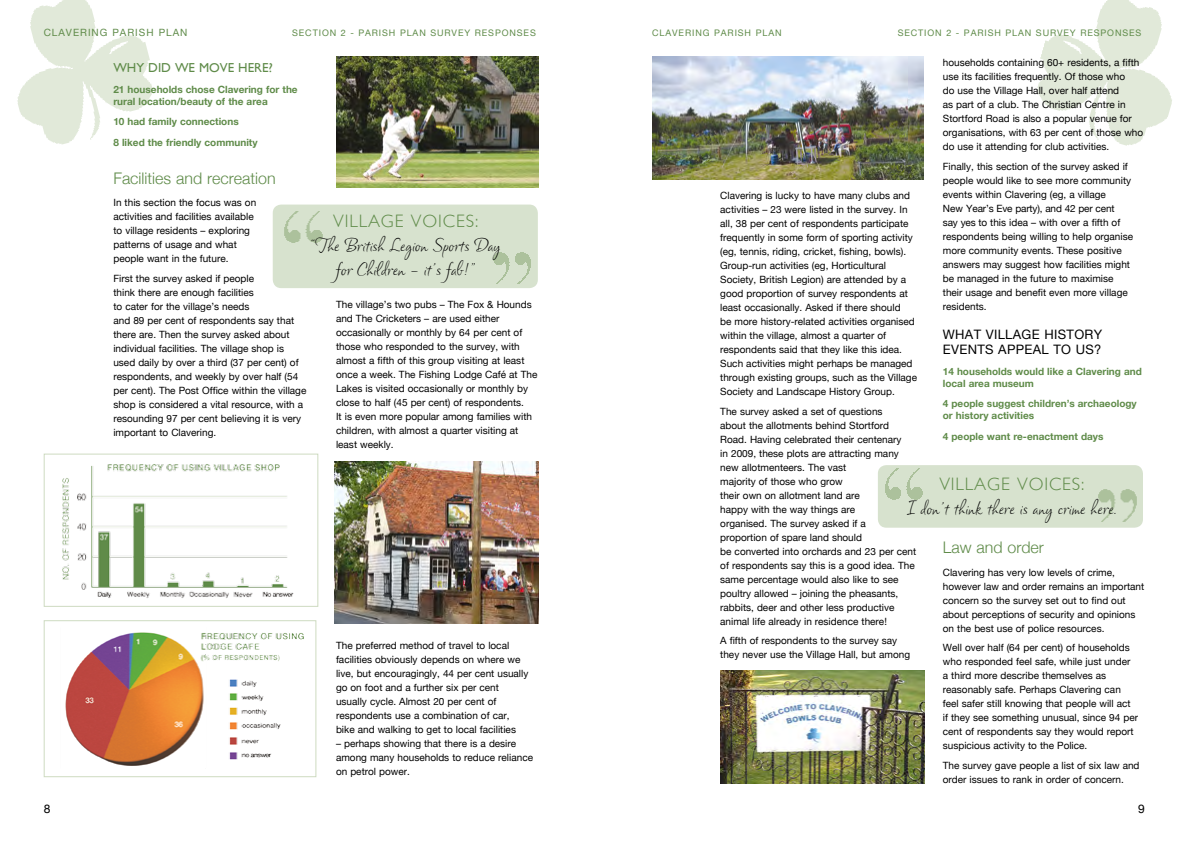
<style>
.page{position:relative;width:1191px;height:842px;background:#fff}
.page>*{position:absolute;margin:0;border:0;box-sizing:border-box;transform-origin:0 0}
.t1{font:18px/24px "Clarissa";color:#000;text-align:center}
.t2{font:300 18px "Gill Sans";letter-spacing:.05em;color:#5f8b49}
.t3{font:300 16px "Helvetica Neue";color:#5f8b49}
.t4{font:13px/15px "Helvetica Neue";letter-spacing:.025em;color:#000}
.t5{font:13px "Gill Sans";color:#5f8b49}
.t6{font:12px "Helvetica Neue";color:#000}
.t7{font:10px/14px "Helvetica Neue";color:#000}
.t8{font:700 10px/12px "Helvetica Neue";color:#5f8b49}
.t9{font:10px "Helvetica Neue";letter-spacing:.1em;color:#5f8b49}
.t10{font:9px "Helvetica Neue";letter-spacing:.1em;color:#5f8b49}
</style>
<div class="page">
<img style="left:1037px;top:1px;width:135px;height:145px">
<img style="left:17px;top:1px;width:136px;height:144px">
<div style="left:273px;top:205px;width:265px;height:83px;background:#d7e2ce;border-radius:9px"></div>
<div style="left:878px;top:465px;width:265px;height:63px;background:#d7e2ce;border-radius:9px"></div>
<img style="left:336px;top:57px;width:203px;height:131px">
<img style="left:652px;top:57px;width:271px;height:122px">
<img style="left:65px;top:632px;width:239px;height:134px">
<div style="left:44px;top:620px;width:272px;height:157px;border:1px solid #cedbc1"></div>
<img style="left:720px;top:670px;width:204px;height:114px">
<img style="left:335px;top:462px;width:204px;height:162px">
<img style="left:62px;top:464px;width:232px;height:134px">
<div style="left:44px;top:454px;width:274px;height:153px;border:1px solid #cedbc1"></div>
<img style="left:284px;top:211px;width:39px;height:32px">
<img style="left:1098px;top:489px;width:39px;height:33px">
<img style="left:879px;top:467px;width:44px;height:33px">
<p class="t9" style="left:44px;top:26px;width:145px">CLAVERING PARISH PLAN</p>
<p class="t10" style="left:292px;top:27px;width:245px">SECTION 2 - PARISH PLAN SURVEY RESPONSES</p>
<p class="t10" style="left:652px;top:27px;width:131px">CLAVERING PARISH PLAN</p>
<p class="t10" style="left:897px;top:27px;width:245px">SECTION 2 - PARISH PLAN SURVEY RESPONSES</p>
<h3 class="t5" style="left:113px;top:60px;width:161px">WHY DID WE MOVE HERE?</h3>
<p class="t8" style="left:113px;top:83px;width:186px">21 households chose Clavering for the rural location/beauty of the area</p>
<p class="t8" style="left:113px;top:111px;width:146px;line-height:20.5px">10 had family connections<br>8 liked the friendly community</p>
<h2 class="t3" style="left:113px;top:168px;width:164px">Facilities and recreation</h2>
<p class="t7" style="left:113px;top:195px;width:144px">In this section the focus was on activities and facilities available to village residents – exploring patterns of usage and what people want in the future.</p>
<p class="t7" style="left:113px;top:271px;width:194px">First the survey asked if people<br>think there are enough facilities<br>to cater for the village’s needs<br>and 89 per cent of respondents say that there are. Then the survey asked about individual facilities. The village shop is used daily by over a third (37 per cent) of respondents, and weekly by over half (54 per cent). The Post Office within the village shop is considered a vital resource, with a resounding 97 per cent believing it is very important to Clavering.</p>
<p class="t7" style="left:943px;top:56px;width:202px">households containing 60+ residents, a fifth use its facilities frequently. Of those who<br>do use the Village Hall, over half attend<br>as part of a club. The Christian Centre in Stortford Road is also a popular venue for organisations, with 63 per cent of those who do use it attending for club activities.</p>
<p class="t7" style="left:943px;top:159px;width:192px">Finally, this section of the survey asked if people would like to see more community events within Clavering (eg, a village<br>New Year’s Eve party), and 42 per cent<br>say yes to this idea – with over a fifth of respondents being willing to help organise more community events. These positive answers may suggest how facilities might be managed in the future to maximise their usage and benefit even more village residents.</p>
<h3 class="t4" style="left:943px;top:327px;width:161px">WHAT VILLAGE HISTORY<br>EVENTS APPEAL TO US?</h3>
<p class="t8" style="left:943px;top:365px;width:200px">14 households would like a Clavering and local area museum</p>
<p class="t8" style="left:943px;top:397px;width:195px">4 people suggest children’s archaeology or history activities</p>
<p class="t8" style="left:943px;top:430px;width:162px">4 people want re-enactment days</p>
<p class="t7" style="left:720px;top:188px;width:198px">Clavering is lucky to have many clubs and activities – 23 were listed in the survey. In all, 38 per cent of respondents participate frequently in some form of sporting activity (eg, tennis, riding, cricket, fishing, bowls).<br>Group-run activities (eg, Horticultural Society, British Legion) are attended by a good proportion of survey respondents at least occasionally. Asked if there should<br>be more history-related activities organised within the village, almost a quarter of respondents said that they like this idea.<br>Such activities might perhaps be managed through existing groups, such as the Village Society and Landscape History Group.</p>
<p class="t7" style="left:720px;top:404px;width:197px">The survey asked a set of questions<br>about the allotments behind Stortford Road. Having celebrated their centenary<br>in 2009, these plots are attracting many new allotmenteers. The vast<br>majority of those who grow<br>their own on allotment land are<br>happy with the way things are<br>organised. The survey asked if a<br>proportion of spare land should<br>be converted into orchards and 23 per cent of respondents say this is a good idea. The same percentage would also like to see poultry allowed – joining the pheasants, rabbits, deer and other less productive animal life already in residence there!</p>
<p class="t7" style="left:720px;top:634px;width:191px">A fifth of respondents to the survey say they never use the Village Hall, but among</p>
<h1 class="t2" style="left:333px;top:211px;width:147px">VILLAGE VOICES:</h1>
<h1 class="t1" style="left:311px;top:233px;width:191px">“The British Legion Sports Day for Children – it’s fab!”</h1>
<p class="t7" style="left:336px;top:297px;width:203px">The village’s two pubs – The Fox &amp; Hounds and The Cricketers – are used either occasionally or monthly by 64 per cent of those who responded to the survey, with almost a fifth of this group visiting at least once a week. The Fishing Lodge Café at The Lakes is visited occasionally or monthly by close to half (45 per cent) of respondents.<br>It is even more popular among families with children, with almost a quarter visiting at least weekly.</p>
<h1 class="t2" style="left:939px;top:474px;width:147px">VILLAGE VOICES:</h1>
<h1 class="t1" style="left:907px;top:496px;width:211px">I don’t think there is any crime here.</h1>
<h2 class="t3" style="left:943px;top:538px;width:103px">Law and order</h2>
<p class="t7" style="left:943px;top:565px;width:203px">Clavering has very low levels of crime, however law and order remains an important concern so the survey set out to find out about perceptions of security and opinions on the best use of police resources.</p>
<p class="t7" style="left:943px;top:641px;width:197px">Well over half (64 per cent) of households who responded feel safe, while just under a third more describe themselves as reasonably safe. Perhaps Clavering can feel safer still knowing that people will act if they see something unusual, since 94 per cent of respondents say they would report suspicious activity to the Police.</p>
<p class="t7" style="left:943px;top:758px;width:198px">The survey gave people a list of six law and order issues to rank in order of concern.</p>
<p class="t7" style="left:336px;top:639px;width:194px">The preferred method of travel to local facilities obviously depends on where we live, but encouragingly, 44 per cent usually go on foot and a further six per cent usually cycle. Almost 20 per cent of respondents use a combination of car, bike and walking to get to local facilities</p>
<p class="t7" style="left:336px;top:737px;width:199px">– perhaps showing that there is a desire among many households to reduce reliance on petrol power.</p>
<p class="t6" style="left:44px;top:801px;width:8px">8</p>
<p class="t6" style="left:1138px;top:801px;width:8px">9</p>
</div>
